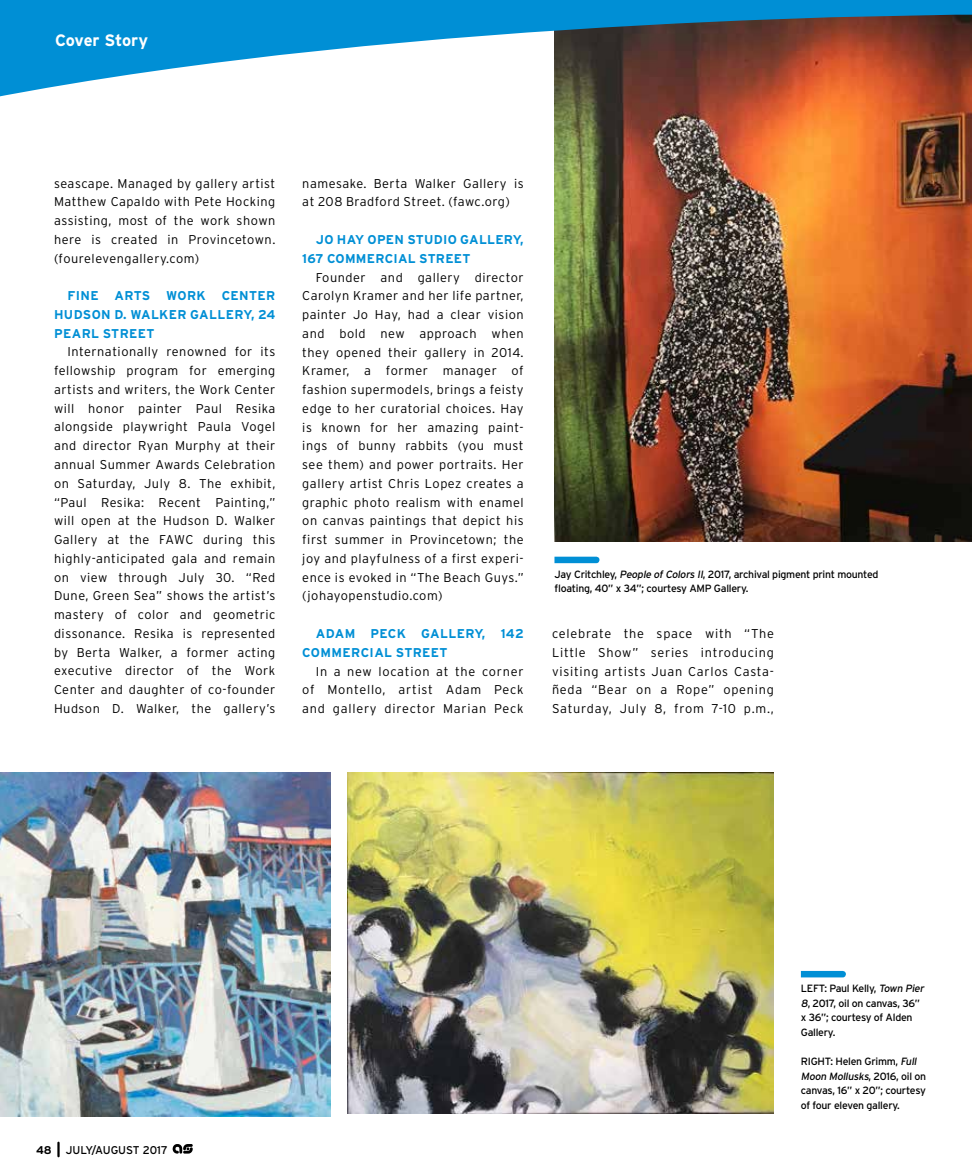
<style>
.page{position:relative;width:972px;height:1175px;background:#fff}
.page>*{position:absolute;margin:0;border:0;box-sizing:border-box;transform-origin:0 0}
.t1{font:700 16.5px "Interstate";letter-spacing:-.015em;color:#fff}
.t2{font:300 12.75px/18.8px "Interstate";letter-spacing:.04em;color:#000;text-align:justify}
.t3{font:700 12.75px/18.8px "Interstate";letter-spacing:.03em;color:#008fd5}
.t4{font:11.25px "Interstate";color:#000}
.t5{font:700 11.25px "Interstate";color:#000}
.t6{font:10.5px/14.7px "Interstate";letter-spacing:-.025em;color:#000}
.s1{font-style:italic}
</style>
<div class="page">
<img style="left:554px;top:99px;width:418px;height:442px">
<img style="left:347px;top:772px;width:427px;height:341px">
<hr style="left:57px;top:1142px;width:3px;height:14px;background:#000">
<svg style="left:173px;top:1144px;width:20px;height:9px"></svg>
<svg style="left:0;top:0;width:972px;height:99px"></svg>
<img style="left:0;top:772px;width:331px;height:344px">
<svg style="left:554px;top:556px;width:45px;height:7px"></svg>
<svg style="left:801px;top:971px;width:45px;height:6px"></svg>
<p class="t1" style="left:55px;top:31px;width:95px">Cover Story</p>
<p class="t2" style="left:54px;top:174px;width:223px">seascape. Managed by gallery artist Matthew Capaldo with Pete Hocking assisting, most of the work shown here is created in Provincetown. (fourelevengallery.com)</p>
<p class="t3" style="left:54px;top:286px;width:223px;text-align:justify;text-indent:14px">FINE ARTS WORK CENTER HUDSON D. WALKER GALLERY, 24<br>PEARL STREET</p>
<p class="t2" style="left:54px;top:342px;width:223px;text-indent:14px">Internationally renowned for its fellowship program for emerging artists and writers, the Work Center will honor painter Paul Resika alongside playwright Paula Vogel and director Ryan Murphy at their annual Summer Awards Celebration on Saturday, July 8. The exhibit, “Paul Resika: Recent Painting,” will open at the Hudson D. Walker Gallery at the FAWC during this highly-anticipated gala and remain on view through July 30. “Red Dune, Green Sea” shows the artist’s mastery of color and geometric dissonance. Resika is represented by Berta Walker, a former acting executive director of the Work Center and daughter of co-founder Hudson D. Walker, the gallery’s</p>
<p class="t2" style="left:302px;top:174px;width:223px">namesake. Berta Walker Gallery is at 208 Bradford Street. (fawc.org)</p>
<p class="t3" style="left:302px;top:230px;width:223px;text-indent:14px">JO HAY OPEN STUDIO GALLERY,<br>167 COMMERCIAL STREET</p>
<p class="t2" style="left:302px;top:267px;width:223px;text-indent:14px">Founder and gallery director Carolyn Kramer and her life partner, painter Jo Hay, had a clear vision and bold new approach when they opened their gallery in 2014.<br>Kramer, a former manager of fashion supermodels, brings a feisty edge to her curatorial choices. Hay is known for her amazing paint&shy;ings of bunny rabbits (you must see them) and power portraits. Her gallery artist Chris Lopez creates a graphic photo realism with enamel on canvas paintings that depict his first summer in Provincetown; the joy and playfulness of a first experi&shy;ence is evoked in “The Beach Guys.” (johayopenstudio.com)</p>
<p class="t3" style="left:302px;top:624px;width:223px;text-indent:14px">ADAM PECK GALLERY, 142<br>COMMERCIAL STREET</p>
<p class="t2" style="left:302px;top:661px;width:223px;text-indent:14px">In a new location at the corner of Montello, artist Adam Peck and gallery director Marian Peck</p>
<p class="t6" style="left:554px;top:566px;width:326px">Jay Critchley, <span class="s1">People ofColors II</span>, 2017, archival pigment print mounted floating, 40” x 34”; courtesy AMP Gallery.</p>
<p class="t2" style="left:552px;top:624px;width:224px">celebrate the space with “The Little Show” series introducing visiting artists Juan Carlos Casta&shy;ñeda “Bear on a Rope” opening Saturday, July 8, from 7-10 p.m.,</p>
<p class="t5" style="left:36px;top:1143px;width:17px">48</p>
<p class="t4" style="left:66px;top:1143px;width:103px">JULY/AUGUST 2017</p>
<p class="t6" style="left:801px;top:981px;width:127px">LEFT: Paul Kelly, <span class="s1">Town Pier<br>8</span>, 2017, oil on canvas, 36” x 36”; courtesy of Alden<br>Gallery.</p>
<p class="t6" style="left:801px;top:1054px;width:127px">RIGHT: Helen Grimm, <span class="s1">Full<br>Moon Mollusks</span>, 2 01 6 , o i l o n canvas, 16” x 20”; courtesy of four eleven gallery.</p>
</div>
